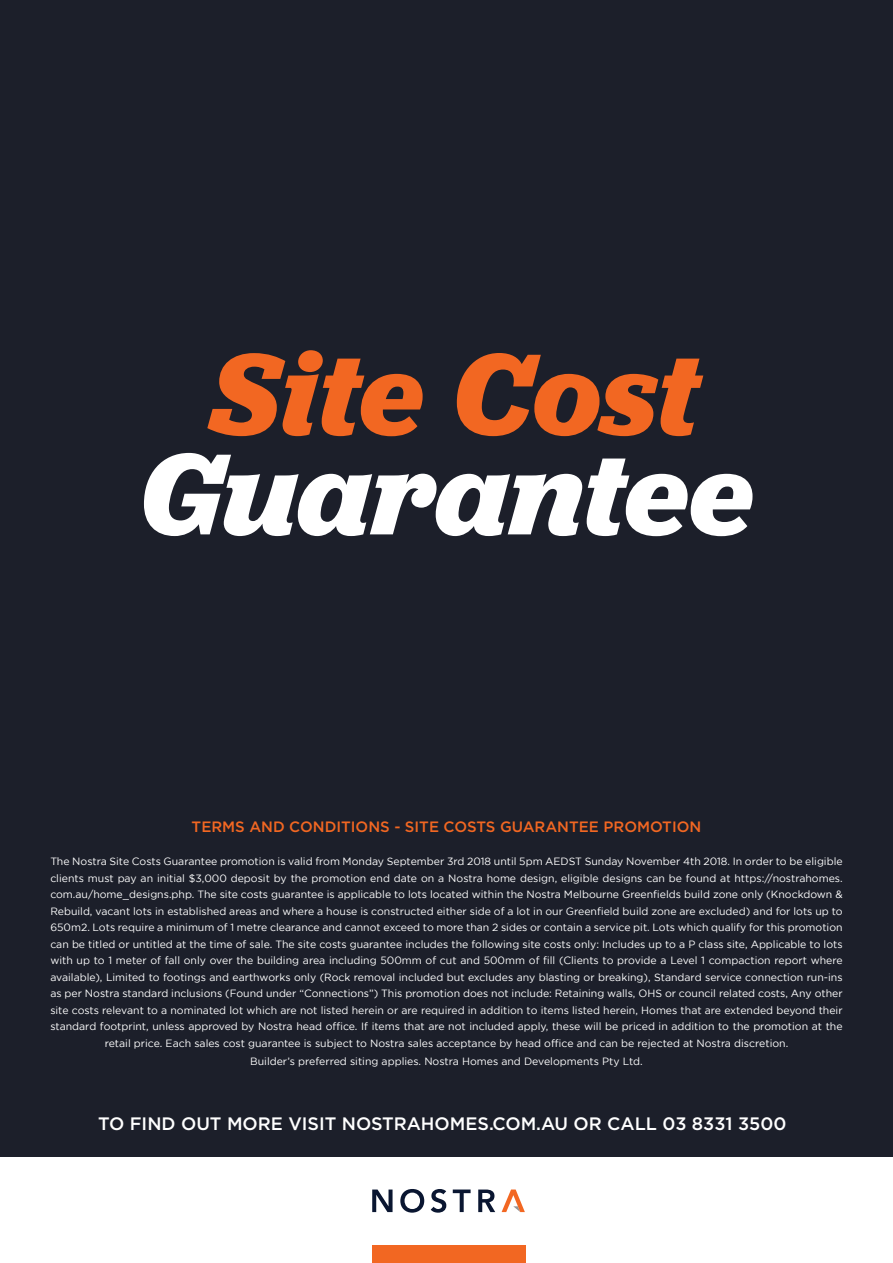
<style>
.page{position:relative;width:893px;height:1263px;background:#fff}
.page>*{position:absolute;margin:0;border:0;box-sizing:border-box;transform-origin:0 0}
.t1{font:italic 700 120px "Jubilat";color:#fff}
.t2{font:italic 700 120px "Jubilat";color:#f26722}
.t3{font:500 18px "Gotham";color:#fff}
.t4{font:500 15px "Gotham HTF";color:#f26722}
.t5{font:10.5px/16.5px "Gotham";color:#fff;text-align:center}
</style>
<div class="page">
<div style="left:0;top:0;width:893px;height:1157px;background:#1c1f2a"></div>
<svg style="left:372px;top:1189px;width:21px;height:23px"></svg>
<svg style="left:400px;top:1189px;width:24px;height:24px"></svg>
<svg style="left:431px;top:1189px;width:15px;height:24px"></svg>
<svg style="left:453px;top:1189px;width:18px;height:23px"></svg>
<svg style="left:478px;top:1189px;width:17px;height:23px"></svg>
<svg style="left:502px;top:1189px;width:23px;height:23px"></svg>
<div style="left:372px;top:1246px;width:153px;height:17px;background:#f26722"></div>
<h1 class="t2" style="left:209px;top:317px;width:492px">Site Cost</h1>
<h1 class="t1" style="left:140px;top:417px;width:615px">Guarantee</h1>
<h3 class="t4" style="left:192px;top:818px;width:511px">TERMS AND CONDITIONS - SITE COSTS GUARANTEE PROMOTION</h3>
<p class="t5" style="left:50px;top:853px;width:794px">The Nostra Site Costs Guarantee promotion is valid from Monday September 3rd 2018 until 5pm AEDST Sunday November 4th 2018. In order to be eligible clients must pay an initial $3,000 deposit by the promotion end date on a Nostra home design, eligible designs can be found at https://nostrahomes. com.au/home_designs.php. The site costs guarantee is applicable to lots located within the Nostra Melbourne Greenfields build zone only (Knockdown &amp; Rebuild, vacant lots in established areas and where a house is constructed either side of a lot in our Greenfield build zone are excluded) and for lots up to 650m2. Lots require a minimum of 1 metre clearance and cannot exceed to more than 2 sides or contain a service pit. Lots which qualify for this promotion can be titled or untitled at the time of sale. The site costs guarantee includes the following site costs only: Includes up to a P class site, Applicable to lots with up to 1 meter of fall only over the building area including 500mm of cut and 500mm of fill (Clients to provide a Level 1 compaction report where available), Limited to footings and earthworks only (Rock removal included but excludes any blasting or breaking), Standard service connection run-ins as per Nostra standard inclusions (Found under “Connections”) This promotion does not include: Retaining walls, OHS or council related costs, Any other site costs relevant to a nominated lot which are not listed herein or are required in addition to items listed herein, Homes that are extended beyond their standard footprint, unless approved by Nostra head office. If items that are not included apply, these will be priced in addition to the promotion at the retail price. Each sales cost guarantee is subject to Nostra sales acceptance by head office and can be rejected at Nostra discretion.</p>
<p class="t5" style="left:250px;top:1053px;width:394px">Builder’s preferred siting applies. Nostra Homes and Developments Pty Ltd.</p>
<h2 class="t3" style="left:98px;top:1113px;width:690px">TO FIND OUT MORE VISIT NOSTRAHOMES.COM.AU OR CALL 03 8331 3500</h2>
</div>
